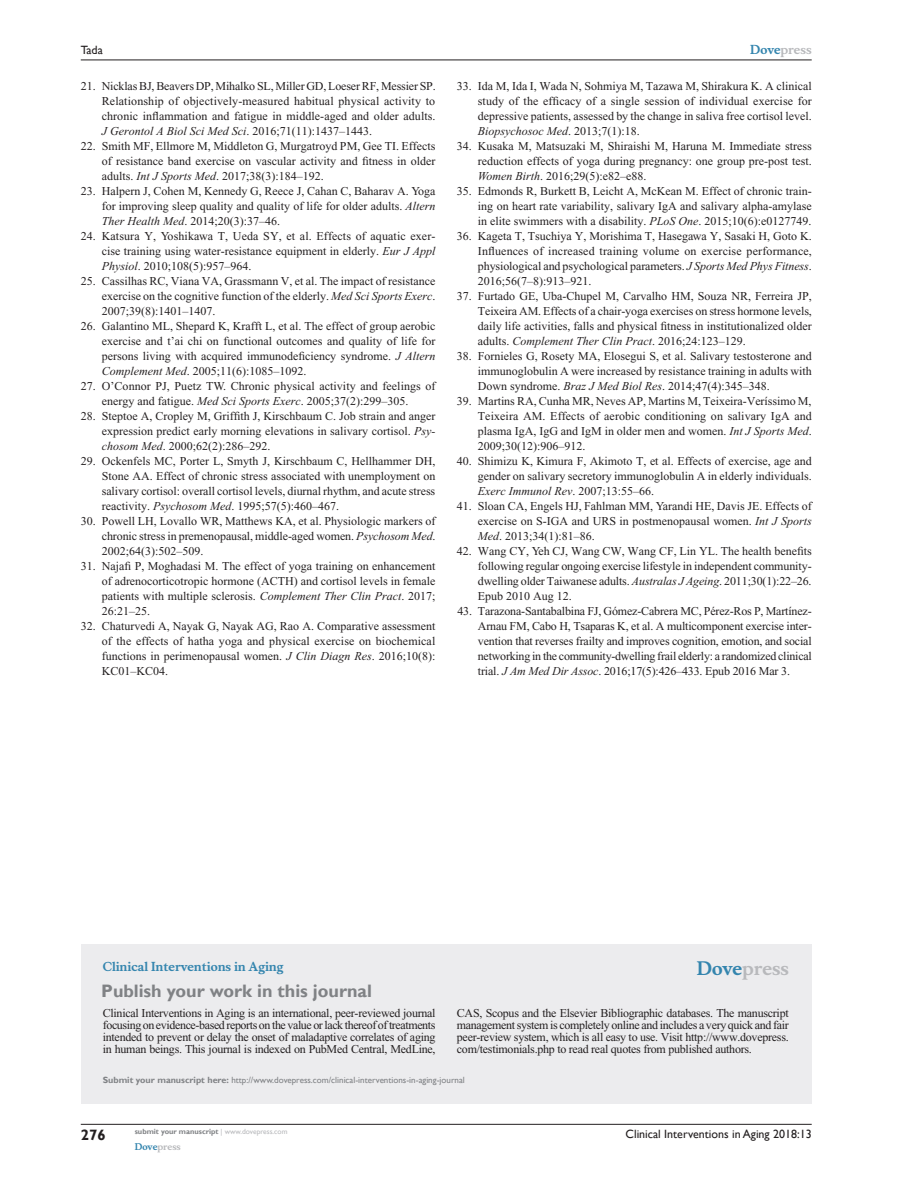
<style>
.page{position:relative;width:918px;height:1188px;background:#fff}
.page>*{position:absolute;margin:0;border:0;box-sizing:border-box;transform-origin:0 0}
.PromBx-H1{font:700 18px "Gill Sans";color:#808285}
.PromBx-Brand{font:700 18px "Musee";color:#b8b9bc}
.t1{font:700 15px "Gill Sans";color:#231f20}
.RefNL2{font:12px/15px "Times New Roman";color:#231f20;text-align:justify}
.PromBx-Tx{font:12px/12px "Times New Roman";letter-spacing:-.02em;color:#231f20;text-align:justify}
.t2{font:12px "Gill Sans";color:#231f20}
.PromBx-JrnlName{font:700 12px "Musee";color:#3485ae}
.t3{font:700 12px "Musee";color:#b8b9bc}
.PromBx-SubmitMssWebA{font:9px "Gill Sans";color:#808285}
.t4{font:700 9px "Musee";color:#b8b9bc}
.t5{font:700 7.5px "Gill Sans";color:#808285}
.s1{font-style:italic}
.s2{color:#3485ae}
.s3{font-weight:700}
.s4{font-weight:400;color:#b8b9bc}
</style>
<div class="page">
<div style="left:81px;top:944px;width:731px;height:159px;background:#ececee"></div>
<hr style="left:81px;top:1124px;width:731px;height:1px;background:#231f20">
<hr style="left:81px;top:60px;width:731px;height:1px;background:#231f20">
<p class="t2" style="left:81px;top:43px;width:24px">Tada</p>
<p class="RefNL2" style="left:102px;top:79px;width:336px;text-indent:-21px">21. Nicklas BJ, Beavers DP, Mihalko SL, Miller GD, Loeser RF, Messier SP.<br>Relationship of objectively-measured habitual physical activity to chronic inflammation and fatigue in middle-aged and older adults.<br><span class="s1">J Gerontol A Biol Sci Med Sci</span>. 2016;71(11):1437–1443.</p>
<p class="RefNL2" style="left:102px;top:139px;width:335px;text-indent:-21px">22. Smith MF, Ellmore M, Middleton G, Murgatroyd PM, Gee TI. Effects of resistance band exercise on vascular activity and fitness in older adults. <span class="s1">Int J Sports Med</span>. 2017;38(3):184–192.</p>
<p class="RefNL2" style="left:102px;top:184px;width:335px;text-indent:-21px">23. Halpern J, Cohen M, Kennedy G, Reece J, Cahan C, Baharav A. Yoga for improving sleep quality and quality of life for older adults. <span class="s1">Altern Ther Health Med</span>. 2014;20(3):37–46.</p>
<p class="RefNL2" style="left:102px;top:229px;width:335px;text-indent:-21px">24. Katsura Y, Yoshikawa T, Ueda SY, et al. Effects of aquatic exer&shy;cise training using water-resistance equipment in elderly. <span class="s1">Eur J Appl Physiol</span>. 2010;108(5):957–964.</p>
<p class="RefNL2" style="left:102px;top:274px;width:335px;text-indent:-21px">25. Cassilhas RC, Viana VA, Grassmann V, et al. The impact of resistance exercise on the cognitive function of the elderly. <span class="s1">Med Sci Sports Exerc</span>.<br>2007;39(8):1401–1407.</p>
<p class="RefNL2" style="left:102px;top:319px;width:335px;text-indent:-21px">26. Galantino ML, Shepard K, Krafft L, et al. The effect of group aerobic exercise and t’ai chi on functional outcomes and quality of life for persons living with acquired immunodeficiency syndrome. <span class="s1">J Altern Complement Med</span>. 2005;11(6):1085–1092.</p>
<p class="RefNL2" style="left:81px;top:379px;width:356px;text-align:center">27. O’Connor PJ, Puetz TW. Chronic physical activity and feelings of energy and fatigue. <span class="s1">Med Sci Sports Exerc</span>. 2005;37(2):299–305.</p>
<p class="RefNL2" style="left:102px;top:409px;width:335px;text-indent:-21px">28. Steptoe A, Cropley M, Griffith J, Kirschbaum C. Job strain and anger expression predict early morning elevations in salivary cortisol. <span class="s1">Psy&shy;chosom Med</span>. 2000;62(2):286–292.</p>
<p class="RefNL2" style="left:102px;top:454px;width:335px;text-indent:-21px">29. Ockenfels MC, Porter L, Smyth J, Kirschbaum C, Hellhammer DH, Stone AA. Effect of chronic stress associated with unemployment on salivary cortisol: overall cortisol levels, diurnal rhythm, and acute stress reactivity. <span class="s1">Psychosom Med</span>. 1995;57(5):460–467.</p>
<p class="RefNL2" style="left:102px;top:514px;width:335px;text-indent:-21px">30. Powell LH, Lovallo WR, Matthews KA, et al. Physiologic markers of chronic stress in premenopausal, middle-aged women. <span class="s1">Psychosom Med</span>.<br>2002;64(3):502–509.</p>
<p class="RefNL2" style="left:102px;top:559px;width:335px;text-indent:-21px">31. Najafi P, Moghadasi M. The effect of yoga training on enhancement of adrenocorticotropic hormone (ACTH) and cortisol levels in female patients with multiple sclerosis. <span class="s1">Complement Ther Clin Pract</span>. 2017; 26:21–25.</p>
<p class="RefNL2" style="left:102px;top:619px;width:335px;text-indent:-21px">32. Chaturvedi A, Nayak G, Nayak AG, Rao A. Comparative assessment of the effects of hatha yoga and physical exercise on biochemical functions in perimenopausal women. <span class="s1">J Clin Diagn Res</span>. 2016;10(8):<br>KC01–KC04.</p>
<p class="t3" style="left:750px;top:43px;width:63px"><span class="s2">Dove</span>press</p>
<p class="RefNL2" style="left:478px;top:79px;width:336px;text-indent:-21px">33. Ida M, Ida I, Wada N, Sohmiya M, Tazawa M, Shirakura K. A clinical study of the efficacy of a single session of individual exercise for depressive patients, assessed by the change in saliva free cortisol level.<br><span class="s1">Biopsychosoc Med</span>. 2013;7(1):18.</p>
<p class="RefNL2" style="left:478px;top:139px;width:335px;text-indent:-21px">34. Kusaka M, Matsuzaki M, Shiraishi M, Haruna M. Immediate stress reduction effects of yoga during pregnancy: one group pre-post test.<br><span class="s1">Women Birth</span>. 2016;29(5):e82–e88.</p>
<p class="RefNL2" style="left:478px;top:184px;width:335px;text-indent:-21px">35. Edmonds R, Burkett B, Leicht A, McKean M. Effect of chronic train&shy;ing on heart rate variability, salivary IgA and salivary alpha-amylase in elite swimmers with a disability. <span class="s1">PLoS One</span>. 2015;10(6):e0127749.</p>
<p class="RefNL2" style="left:478px;top:229px;width:336px;text-indent:-21px">36. Kageta T, Tsuchiya Y, Morishima T, Hasegawa Y, Sasaki H, Goto K.<br>Influences of increased training volume on exercise performance, physiological and psychological parameters. <span class="s1">J Sports Med Phys Fitness</span>.<br>2016;56(7–8):913–921.</p>
<p class="RefNL2" style="left:478px;top:289px;width:336px;text-indent:-21px">37. Furtado GE, Uba-Chupel M, Carvalho HM, Souza NR, Ferreira JP, Teixeira AM. Effects of a chair-yoga exercises on stress hormone levels, daily life activities, falls and physical fitness in institutionalized older adults. <span class="s1">Complement Ther Clin Pract</span>. 2016;24:123–129.</p>
<p class="RefNL2" style="left:478px;top:349px;width:335px;text-indent:-21px">38. Fornieles G, Rosety MA, Elosegui S, et al. Salivary testosterone and immunoglobulin A were increased by resistance training in adults with Down syndrome. <span class="s1">Braz J Med Biol Res</span>. 2014;47(4):345–348.</p>
<p class="RefNL2" style="left:478px;top:394px;width:336px;text-indent:-21px">39. Martins RA, Cunha MR, Neves AP, Martins M, Teixeira-Veríssimo M, Teixeira AM. Effects of aerobic conditioning on salivary IgA and plasma IgA, IgG and IgM in older men and women. <span class="s1">Int J Sports Med</span>.<br>2009;30(12):906–912.</p>
<p class="RefNL2" style="left:478px;top:454px;width:335px;text-indent:-21px">40. Shimizu K, Kimura F, Akimoto T, et al. Effects of exercise, age and gender on salivary secretory immunoglobulin A in elderly individuals.<br><span class="s1">Exerc Immunol Rev</span>. 2007;13:55–66.</p>
<p class="RefNL2" style="left:478px;top:499px;width:335px;text-indent:-21px">41. Sloan CA, Engels HJ, Fahlman MM, Yarandi HE, Davis JE. Effects of exercise on S-IGA and URS in postmenopausal women. <span class="s1">Int J Sports Med</span>. 2013;34(1):81–86.</p>
<p class="RefNL2" style="left:478px;top:544px;width:335px;text-indent:-21px">42. Wang CY, Yeh CJ, Wang CW, Wang CF, Lin YL. The health benefits following regular ongoing exercise lifestyle in independent community&shy;dwelling older Taiwanese adults. <span class="s1">Australas J Ageing</span>. 2011;30(1):22–26.<br>Epub 2010 Aug 12.</p>
<p class="RefNL2" style="left:478px;top:604px;width:335px;text-indent:-20px">43. Tarazona-Santabalbina FJ, Gómez-Cabrera MC, Pérez-Ros P, Martínez-Arnau FM, Cabo H, Tsaparas K, et al. A multicomponent exercise inter&shy;vention that reverses frailty and improves cognition, emotion, and social networking in the community-dwelling frail elderly: a randomized clinical trial. <span class="s1">J Am Med Dir Assoc</span>. 2016;17(5):426–433. Epub 2016 Mar 3.</p>
<p class="PromBx-JrnlName" style="left:103px;top:959px;width:182px">Clinical Interventions in Aging</p>
<p class="PromBx-H1" style="left:101px;top:980px;width:272px">Publish your work in this journal</p>
<p class="PromBx-Brand" style="left:697px;top:958px;width:94px"><span class="s2">Dove</span>press</p>
<p class="PromBx-Tx" style="left:103px;top:1007px;width:334px">Clinical Interventions in Aging is an international, peer-reviewed journal focusing on evidence-based reports on the value or lack thereof of treatments intended to prevent or delay the onset of maladaptive correlates of aging in human beings. This journal is indexed on PubMed Central, MedLine,</p>
<p class="PromBx-Tx" style="left:457px;top:1007px;width:333px">CAS, Scopus and the Elsevier Bibliographic databases. The manuscript management system is completely online and includes a very quick and fair peer-review system, which is all easy to use. Visit http://www.dovepress. com/testimonials.php to read real quotes from published authors.</p>
<p class="PromBx-SubmitMssWebA" style="left:103px;top:1075px;width:364px"><span class="s3">Submit your manuscript here:</span> http://www.dovepress.com/clinical-interventions-in-aging-journal</p>
<p class="t1" style="left:81px;top:1126px;width:26px">276</p>
<p class="t5" style="left:135px;top:1127px;width:154px">submit your manuscript <span class="s4">| www.dovepress.com</span></p>
<p class="t4" style="left:135px;top:1141px;width:48px"><span class="s2">Dove</span>press</p>
<p class="t2" style="left:626px;top:1127px;width:188px">Clinical Interventions in Aging 2018:13</p>
</div>
